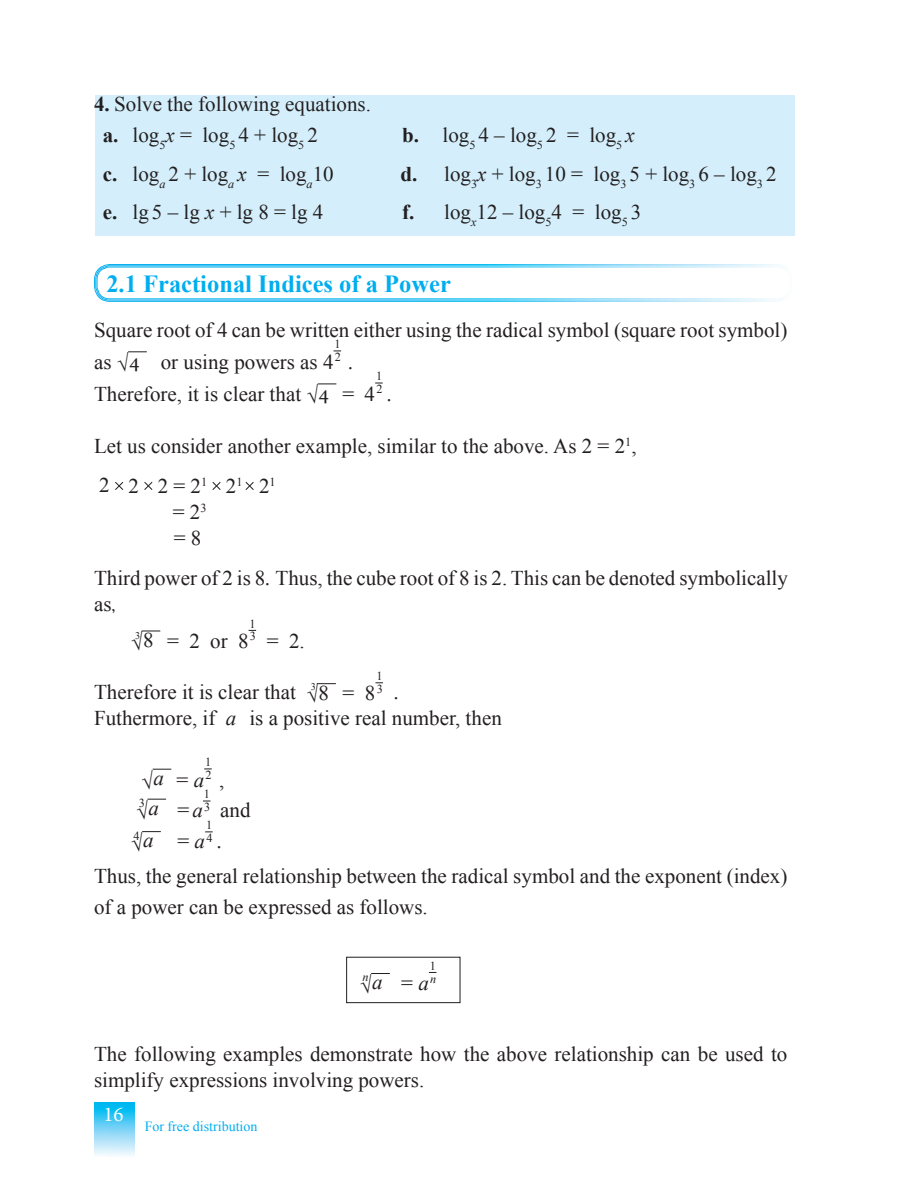
<style>
.page{position:relative;width:914px;height:1197px;background:#fff}
.page>*{position:absolute;margin:0;border:0;box-sizing:border-box;transform-origin:0 0}
.t1{font:700 24.5px "Times New Roman";color:#00aeef}
.t2{font:21px/26.2px "Times New Roman";color:#231f20}
.t3{font:21px "Minion Pro";color:#fff}
.t4{font:14px "Times New Roman";color:#00aeef}
.t5{font:12.25px/12.8px "Times New Roman";color:#231f20}
.t6{font:italic 12.25px "Times New Roman";color:#231f20}
.t7{font:10.15px "Times New Roman";color:#231f20}
.s1{font-weight:700}
.s2{font-style:italic}
.s3{font-family:"Adobe Hebrew"}
.s4{font-family:"FM Abhayax";font-size:21px}
.s5{font-family:"FM Abhayax"}
.s6{font-size:21px}
</style>
<div class="page">
<div style="left:95px;top:1102px;width:39px;height:59px;background:linear-gradient(to bottom,#00b2f0,#fff)"></div>
<div style="left:95px;top:95px;width:699px;height:141px;background:#d4effb"></div>
<div style="left:94px;top:264px;width:698px;height:38px;border:1px solid #fff;border-radius:15px"></div>
<div style="left:96px;top:266px;width:695px;height:34px;border:1px solid #fff;border-radius:14px"></div>
<div style="left:97px;top:267px;width:693px;height:32px;border:1px solid #fff;border-radius:13px"></div>
<svg style="left:128px;top:351px;width:19px;height:1px"></svg>
<svg style="left:318px;top:383px;width:18px;height:1px"></svg>
<svg style="left:115px;top:482px;width:9px;height:8px"></svg>
<svg style="left:144px;top:482px;width:9px;height:8px"></svg>
<svg style="left:212px;top:482px;width:9px;height:8px"></svg>
<svg style="left:245px;top:482px;width:9px;height:8px"></svg>
<svg style="left:142px;top:631px;width:18px;height:1px"></svg>
<svg style="left:317px;top:683px;width:19px;height:1px"></svg>
<svg style="left:153px;top:769px;width:18px;height:1px"></svg>
<svg style="left:147px;top:799px;width:19px;height:1px"></svg>
<svg style="left:142px;top:831px;width:19px;height:1px"></svg>
<svg style="left:371px;top:973px;width:19px;height:1px"></svg>
<div style="left:346px;top:957px;width:114px;height:46px;border:1px solid #231f20"></div>
<p class="t2" style="left:103px;top:88px;width:270px;line-height:31.3px;text-indent:-9px"><span class="s1">4.</span> Solve the following equations. <span class="s1">a.</span> log<sub>5</sub><span class="s2">x</span> = log<sub>5</sub> 4 + log<sub>5</sub> 2</p>
<p class="t2" style="left:402px;top:122px;width:234px"><span class="s1">b.</span> log<sub>5</sub> 4 – log<sub>5</sub> 2 = log<sub>5</sub> <span class="s2">x</span></p>
<p class="t2" style="left:103px;top:160px;width:232px"><span class="s1">c.</span> log<sub>a</sub> 2 + log<sub>a</sub> <span class="s2">x</span> = log<sub>a</sub>10</p>
<p class="t2" style="left:400px;top:160px;width:377px"><span class="s1">d.</span> log<sub>3</sub><span class="s2">x</span> + log<sub>3</sub> 10 = log<sub>3</sub> 5 + log<sub>3</sub> 6 – log<sub>3</sub> 2</p>
<p class="t2" style="left:103px;top:199px;width:222px"><span class="s1">e.</span> lg 5 – lg <span class="s2">x</span> + lg 8 = lg 4</p>
<p class="t2" style="left:402px;top:199px;width:241px"><span class="s1">f.</span> log<sub>x</sub>12 – log<sub>5</sub>4 = log<sub>5</sub> 3</p>
<p class="t1" style="left:106px;top:267px;width:346px">2.1 Fractional Indices of a Power</p>
<p class="t2" style="left:94px;top:313px;width:695px;line-height:32px">Square root of 4 can be written either using the radical symbol (square root symbol) as √<span class="s3">4</span> or using powers as 4</p>
<p class="t5" style="left:334px;top:338px;width:20px">1<br>2 <span class="s4">'</span></p>
<p class="t2" style="left:94px;top:380px;width:282px">Therefore, it is clear that √<span class="s3">4</span> = 4</p>
<p class="t5" style="left:376px;top:370px;width:17px">1<br>2 <span class="s4">'</span></p>
<p class="t2" style="left:94px;top:426px;width:544px;line-height:39.4px">Let us consider another example, similar to the above. As 2 = 2<sup>1</sup>,<br>2 2 2 = 2<sup>1</sup> 2<sup>1</sup> 2<sup>1</sup></p>
<p class="t2" style="left:173px;top:498px;width:35px">= 2<sup>3 </sup>= 8</p>
<p class="t2" style="left:94px;top:564px;width:695px">Third power of 2 is 8<span class="s5">'</span> Thus, the cube root of 8 is 2. This can be denoted symbolically as<span class="s5">"</span></p>
<p class="t2" style="left:131px;top:627px;width:71px">√8 = 2</p>
<p class="t5" style="left:249px;top:617px;width:8px">1</p>
<p class="t7" style="left:135px;top:629px;width:7px">3</p>
<p class="t2" style="left:210px;top:628px;width:96px">or 8<sup>3</sup> = 2.</p>
<p class="t5" style="left:376px;top:669px;width:8px">1</p>
<p class="t2" style="left:94px;top:678px;width:283px">Therefore it is clear that √8 = 8</p>
<p class="t7" style="left:311px;top:680px;width:7px">3</p>
<p class="t5" style="left:377px;top:682px;width:23px">3 <span class="s4">'</span></p>
<p class="t2" style="left:94px;top:705px;width:409px">Futhermore, if <span class="s2">a</span> is a positive real number, then</p>
<p class="t2" style="left:141px;top:767px;width:64px">√<span class="s2">a</span> = <span class="s2">a</span></p>
<p class="t5" style="left:205px;top:756px;width:21px">1<br>2 <span class="s6">,</span></p>
<p class="t5" style="left:139px;top:796px;width:8px">3</p>
<p class="t5" style="left:204px;top:788px;width:8px">1</p>
<p class="t2" style="left:136px;top:797px;width:116px">√<span class="s2">a</span> = <span class="s2">a</span><sup>3</sup> and</p>
<p class="t2" style="left:131px;top:829px;width:76px">√<span class="s2">a</span> = <span class="s2">a</span></p>
<p class="t5" style="left:206px;top:819px;width:17px">1<br>4 <span class="s4">'</span></p>
<p class="t2" style="left:94px;top:859px;width:695px;line-height:31.5px">Thus, the general relationship between the radical symbol and the exponent (index) of a power can be expressed as follows.</p>
<p class="t5" style="left:134px;top:830px;width:8px">4</p>
<p class="t5" style="left:430px;top:959px;width:8px">1</p>
<p class="t6" style="left:430px;top:970px;width:8px">n</p>
<p class="t2" style="left:360px;top:971px;width:71px">√<span class="s2">a</span> = <span class="s2">a</span></p>
<p class="t6" style="left:362px;top:968px;width:8px">n</p>
<p class="t2" style="left:94px;top:1040px;width:694px">The following examples demonstrate how the above relationship can be used to simplify expressions involving powers.</p>
<p class="t3" style="left:104px;top:1101px;width:22px">16</p>
<p class="t4" style="left:145px;top:1117px;width:114px">For free distribution</p>
</div>
